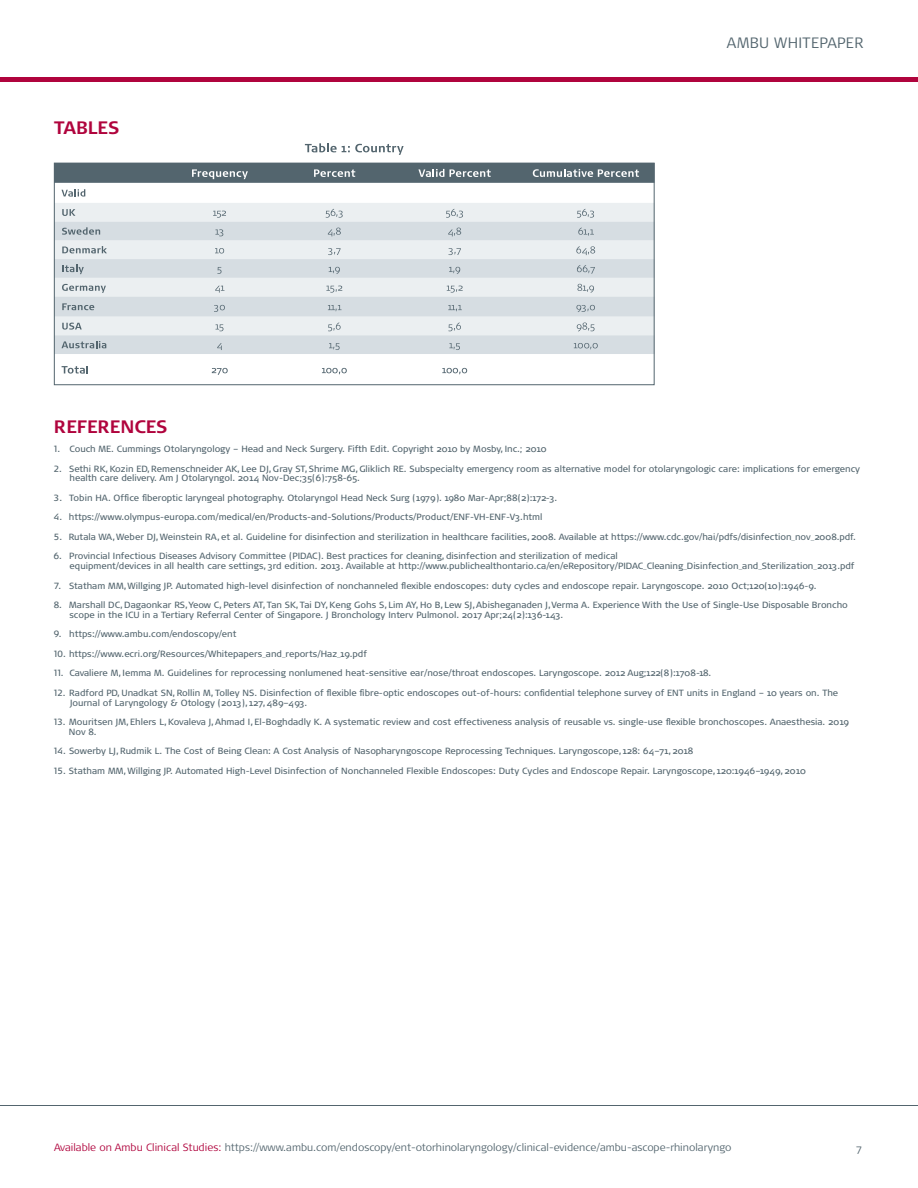
<style>
.page{position:relative;width:918px;height:1188px;background:#fff}
.page>*{position:absolute;margin:0;border:0;box-sizing:border-box;transform-origin:0 0}
.t1{font:700 18px "Signa OT";color:#b0043d}
.t2{font:300 15px "Signa OT";letter-spacing:.025em;color:#53656e}
.t3{font:300 10.5px "Signa OT";color:#53656e}
.t4{font:9px "Signa OT";color:#53656e}
.s1{color:#b0043d}
</style>
<div class="page">
<div style="left:0;top:77px;width:918px;height:5px;background:#b0043d"></div>
<hr style="left:0;top:1106px;width:918px;height:1px;background:#53656e">
<div style="left:56px;top:203px;width:597px;height:19px;background:#ebeff1"></div>
<svg style="left:56px;top:222px;width:597px;height:119px;background:#dfe5e9"></svg>
<svg style="left:56px;top:165px;width:597px;height:32px"></svg>
<svg style="left:62px;top:209px;width:13px;height:7px"></svg>
<svg style="left:213px;top:211px;width:13px;height:7px"></svg>
<svg style="left:326px;top:209px;width:17px;height:9px"></svg>
<svg style="left:446px;top:209px;width:17px;height:9px"></svg>
<svg style="left:577px;top:209px;width:17px;height:9px"></svg>
<svg style="left:62px;top:227px;width:38px;height:8px"></svg>
<svg style="left:215px;top:229px;width:8px;height:7px"></svg>
<svg style="left:328px;top:228px;width:13px;height:8px"></svg>
<svg style="left:448px;top:228px;width:13px;height:8px"></svg>
<svg style="left:578px;top:227px;width:16px;height:9px"></svg>
<svg style="left:62px;top:246px;width:45px;height:7px"></svg>
<svg style="left:215px;top:248px;width:9px;height:6px"></svg>
<svg style="left:328px;top:248px;width:13px;height:7px"></svg>
<svg style="left:449px;top:248px;width:12px;height:7px"></svg>
<svg style="left:576px;top:246px;width:19px;height:9px"></svg>
<svg style="left:62px;top:265px;width:22px;height:9px"></svg>
<svg style="left:217px;top:267px;width:5px;height:7px"></svg>
<svg style="left:329px;top:267px;width:11px;height:7px"></svg>
<svg style="left:449px;top:267px;width:11px;height:7px"></svg>
<svg style="left:577px;top:265px;width:18px;height:9px"></svg>
<svg style="left:62px;top:284px;width:44px;height:9px"></svg>
<svg style="left:215px;top:286px;width:10px;height:7px"></svg>
<svg style="left:326px;top:286px;width:16px;height:7px"></svg>
<svg style="left:447px;top:286px;width:16px;height:7px"></svg>
<svg style="left:577px;top:284px;width:17px;height:9px"></svg>
<svg style="left:62px;top:303px;width:32px;height:7px"></svg>
<svg style="left:214px;top:305px;width:11px;height:7px"></svg>
<svg style="left:328px;top:305px;width:14px;height:6px"></svg>
<svg style="left:448px;top:305px;width:14px;height:6px"></svg>
<svg style="left:576px;top:305px;width:19px;height:7px"></svg>
<svg style="left:62px;top:323px;width:20px;height:7px"></svg>
<svg style="left:216px;top:324px;width:7px;height:7px"></svg>
<svg style="left:328px;top:322px;width:13px;height:9px"></svg>
<svg style="left:448px;top:322px;width:13px;height:9px"></svg>
<svg style="left:577px;top:323px;width:18px;height:9px"></svg>
<svg style="left:56px;top:341px;width:597px;height:34px"></svg>
<svg style="left:305px;top:143px;width:99px;height:12px"></svg>
<div style="left:54px;top:163px;width:601px;height:222px;border:1px solid #53656e"></div>
<p class="t1" style="left:54px;top:117px;width:67px">TABLES</p>
<h2 class="t2" style="left:727px;top:34px;width:138px">AMBU WHITEPAPER</h2>
<p class="t1" style="left:54px;top:417px;width:115px">REFERENCES</p>
<p class="t4" style="left:54px;top:444px;width:494px">1. Couch ME. Cummings Otolaryngology – Head and Neck Surgery. Fifth Edit. Copyright 2010 by Mosby, Inc.; 2010</p>
<p class="t4" style="left:54px;top:463px;width:807px">2. Sethi RK, Kozin ED, Remenschneider AK, Lee DJ, Gray ST, Shrime MG, Gliklich RE. Subspecialty emergency room as alternative model for otolaryngologic care: implications for emergency</p>
<p class="t4" style="left:70px;top:473px;width:292px">health care delivery. Am J Otolaryngol. 2014 Nov-Dec;35(6):758-65.</p>
<p class="t4" style="left:54px;top:492px;width:505px">3. Tobin HA. Office fiberoptic laryngeal photography. Otolaryngol Head Neck Surg (1979). 1980 Mar-Apr;88(2):172-3.</p>
<p class="t4" style="left:54px;top:512px;width:490px">4. https://www.olympus-europa.com/medical/en/Products-and-Solutions/Products/Product/ENF-VH-ENF-V3.html</p>
<p class="t4" style="left:54px;top:531px;width:803px">5. Rutala WA, Weber DJ, Weinstein RA, et al. Guideline for disinfection and sterilization in healthcare facilities, 2008. Available at https://www.cdc.gov/hai/pdfs/disinfection_nov_2008.pdf.</p>
<p class="t4" style="left:54px;top:551px;width:565px">6. Provincial Infectious Diseases Advisory Committee (PIDAC). Best practices for cleaning, disinfection and sterilization of medical</p>
<p class="t4" style="left:70px;top:561px;width:787px">equipment/devices in all health care settings, 3rd edition. 2013. Available at http://www.publichealthontario.ca/en/eRepository/PIDAC_Cleaning_Disinfection_and_Sterilization_2013.pdf</p>
<p class="t4" style="left:54px;top:580px;width:764px">7. Statham MM, Willging JP. Automated high-level disinfection of nonchanneled flexible endoscopes: duty cycles and endoscope repair. Laryngoscope. 2010 Oct;120(10):1946-9.</p>
<p class="t4" style="left:54px;top:600px;width:795px">8. Marshall DC, Dagaonkar RS, Yeow C, Peters AT, Tan SK, Tai DY, Keng Gohs S, Lim AY, Ho B, Lew SJ, Abisheganaden J, Verma A. Experience With the Use of Single-Use Disposable Broncho</p>
<p class="t4" style="left:69px;top:609px;width:495px">scope in the ICU in a Tertiary Referral Center of Singapore. J Bronchology Interv Pulmonol. 2017 Apr;24(2):136-143.</p>
<p class="t4" style="left:54px;top:629px;width:184px">9. https://www.ambu.com/endoscopy/ent</p>
<p class="t4" style="left:54px;top:648px;width:315px">10. https://www.ecri.org/Resources/Whitepapers_and_reports/Haz_19.pdf</p>
<p class="t4" style="left:54px;top:668px;width:659px">11. Cavaliere M, Iemma M. Guidelines for reprocessing nonlumened heat-sensitive ear/nose/throat endoscopes. Laryngoscope. 2012 Aug;122(8):1708-18.</p>
<p class="t4" style="left:54px;top:687px;width:786px">12. Radford PD, Unadkat SN, Rollin M, Tolley NS. Disinfection of flexible fibre-optic endoscopes out-of-hours: confidential telephone survey of ENT units in England – 10 years on. The</p>
<p class="t4" style="left:70px;top:697px;width:239px">Journal of Laryngology &amp; Otology (2013), 127, 489–493.</p>
<p class="t4" style="left:54px;top:717px;width:797px">13. Mouritsen JM, Ehlers L, Kovaleva J, Ahmad I, El-Boghdadly K. A systematic review and cost effectiveness analysis of reusable vs. single-use flexible bronchoscopes. Anaesthesia. 2019</p>
<p class="t4" style="left:69px;top:726px;width:29px">Nov 8.</p>
<p class="t4" style="left:54px;top:746px;width:641px">14. Sowerby LJ, Rudmik L. The Cost of Being Clean: A Cost Analysis of Nasopharyngoscope Reprocessing Techniques. Laryngoscope, 128: 64–71, 2018</p>
<p class="t4" style="left:54px;top:765px;width:753px">15. Statham MM, Willging JP. Automated High-Level Disinfection of Nonchanneled Flexible Endoscopes: Duty Cycles and Endoscope Repair. Laryngoscope, 120:1946–1949, 2010</p>
<p class="t3" style="left:54px;top:1141px;width:679px"><span class="s1">Available on Ambu Clinical Studies:</span> https://www.ambu.com/endoscopy/ent-otorhinolaryngology/clinical-evidence/ambu-ascope-rhinolaryngo</p>
<p class="t3" style="left:856px;top:1142px;width:7px">7</p>
</div>
